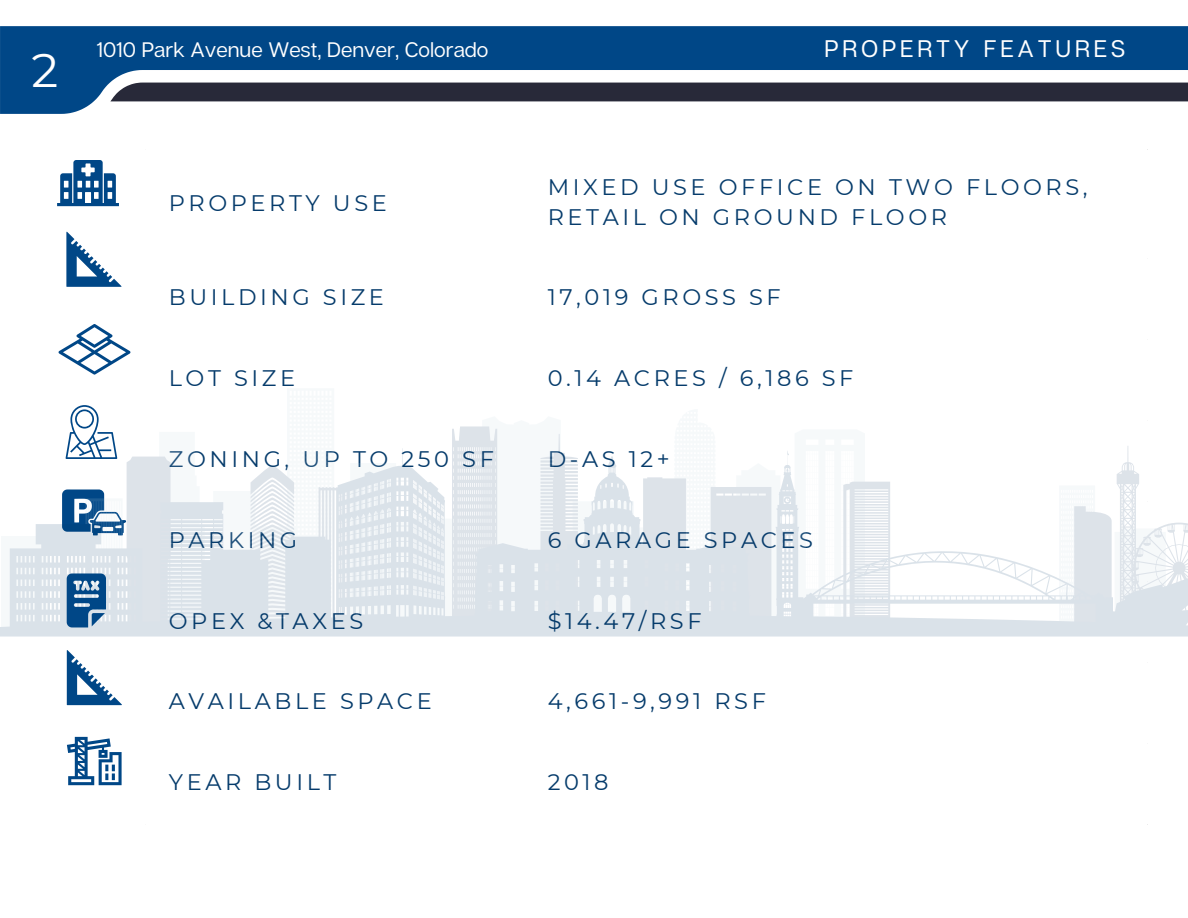
<style>
.page{position:relative;width:1188px;height:918px;background:#fff}
.page>*{position:absolute;margin:0;border:0;box-sizing:border-box;transform-origin:0 0}
.t1{font:47.25px "Montserrat";color:#fff}
.t2{font:24px "Articulat CF";letter-spacing:.16em;color:#fff}
.t3{font:22.5px "Montserrat";letter-spacing:.16em;color:#053b6b}
.t4{font:21px "Articulat CF";color:#fff}
</style>
<div class="page">
<svg style="left:0;top:26px;width:1188px;height:88px;fill:#004787"></svg>
<div style="left:110px;top:83px;width:1078px;height:18px;background:#282939"></div>
<svg style="left:452px;top:426px;width:45px;height:22px"></svg>
<svg style="left:0;top:448px;width:1188px;height:189px"></svg>
<svg style="left:62px;top:405px;width:287px;height:230px"></svg>
<svg style="left:57px;top:160px;width:62px;height:46px"></svg>
<svg style="left:59px;top:324px;width:71px;height:51px"></svg>
<svg style="left:67px;top:737px;width:55px;height:48px"></svg>
<svg style="left:66px;top:232px;width:56px;height:55px"></svg>
<svg style="left:67px;top:650px;width:55px;height:55px"></svg>
<p class="t1" style="left:31px;top:41px;width:28px">2</p>
<p class="t4" style="left:96px;top:37px;width:394px">1010 Park Avenue West, Denver, Colorado</p>
<p class="t2" style="left:824px;top:33px;width:303px">PROPERTY FEATURES</p>
<p class="t3" style="left:169px;top:189px;width:220px">PROPERTY USE</p>
<p class="t3" style="left:548px;top:173px;width:542px">MIXED USE OFFICE ON TWO FLOORS,</p>
<p class="t3" style="left:548px;top:203px;width:401px">RETAIL ON GROUND FLOOR</p>
<p class="t3" style="left:169px;top:283px;width:217px">BUILDING SIZE</p>
<p class="t3" style="left:548px;top:283px;width:235px">17,019 GROSS SF</p>
<p class="t3" style="left:169px;top:364px;width:128px">LOT SIZE</p>
<p class="t3" style="left:548px;top:364px;width:307px">0.14 ACRES / 6,186 SF</p>
<p class="t3" style="left:169px;top:445px;width:327px">ZONING, UP TO 250 SF</p>
<p class="t3" style="left:548px;top:445px;width:124px">D-AS 12+</p>
<p class="t3" style="left:169px;top:526px;width:130px">PARKING</p>
<p class="t3" style="left:548px;top:526px;width:267px">6 GARAGE SPACES</p>
<p class="t3" style="left:169px;top:607px;width:196px">OPEX &amp;TAXES</p>
<p class="t3" style="left:548px;top:607px;width:155px">$14.47/RSF</p>
<p class="t3" style="left:169px;top:688px;width:264px">AVAILABLE SPACE</p>
<p class="t3" style="left:548px;top:688px;width:220px">4,661-9,991 RSF</p>
<p class="t3" style="left:169px;top:769px;width:169px">YEAR BUILT</p>
<p class="t3" style="left:548px;top:769px;width:62px">2018</p>
</div>
